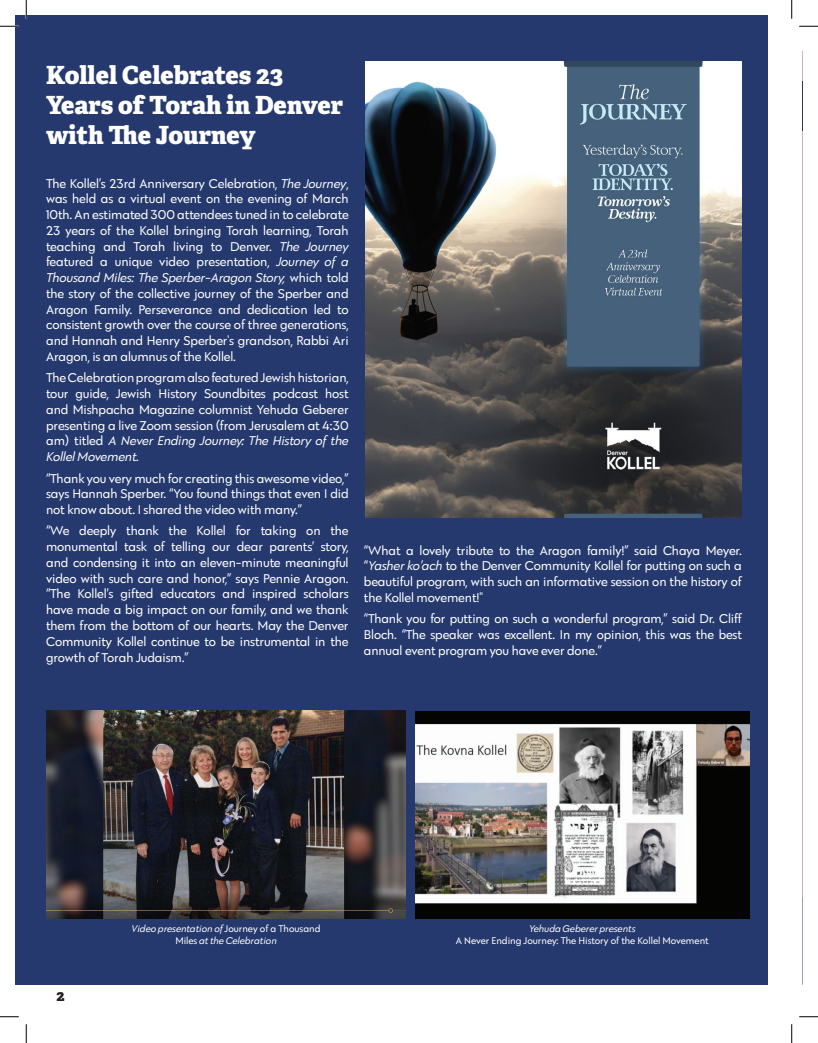
<style>
.page{position:relative;width:818px;height:1043px;background:#fff}
.page>*{position:absolute;margin:0;border:0;box-sizing:border-box;transform-origin:0 0}
.t1{font:800 25px/30px "Adelle";color:#fff}
.t2{font:800 15px "Adelle";color:#231f20}
.t3{font:13.12px/15.8px "Galatea";letter-spacing:-.01em;color:#fff;text-align:justify}
.t4{font:italic 10px/12px "Galatea";color:#fff;text-align:center}
.t5{font:10px "Galatea";color:#fff}
.s1{font-style:italic}
.s2{font-style:normal}
</style>
<div class="page">
<div style="left:15px;top:15px;width:752px;height:969px;background:#25396e"></div>
<img style="left:415px;top:711px;width:334px;height:207px">
<img style="left:365px;top:61px;width:376px;height:456px">
<img style="left:47px;top:710px;width:358px;height:208px">
<svg style="left:802px;top:51px;width:1px;height:933px"></svg>
<svg style="left:0;top:25px;width:19px;height:2px"></svg>
<svg style="left:799px;top:25px;width:19px;height:2px"></svg>
<svg style="left:0;top:1016px;width:19px;height:1px"></svg>
<svg style="left:799px;top:1016px;width:19px;height:1px"></svg>
<svg style="left:25px;top:0;width:2px;height:19px"></svg>
<svg style="left:25px;top:1024px;width:2px;height:18px"></svg>
<svg style="left:791px;top:0;width:1px;height:19px"></svg>
<svg style="left:791px;top:1024px;width:1px;height:18px"></svg>
<h1 class="t1" style="left:46px;top:60px;width:299px">Kollel Celebrates 23<br>Years of Torah in Denver with The Journey</h1>
<p class="t3" style="left:46px;top:175px;width:304px">The Kollel’s 23rd Anniversary Celebration, <span class="s1">The Journey</span>, was held as a virtual event on the evening of March 10th. An estimated 300 attendees tuned in to celebrate 23 years of the Kollel bringing Torah learning, Torah teaching and Torah living to Denver. <span class="s1">The Journey </span>featured a unique video presentation, <span class="s1">Journey of a Thousand Miles: The Sperber-Aragon Story,</span> which told the story of the collective journey of the Sperber and Aragon Family. Perseverance and dedication led to consistent growth over the course of three generations, and Hannah and Henry Sperber's grandson, Rabbi Ari Aragon, is an alumnus of the Kollel.</p>
<p class="t3" style="left:46px;top:370px;width:304px">The Celebration program also featured Jewish historian, tour guide, Jewish History Soundbites podcast host and Mishpacha Magazine columnist Yehuda Geberer presenting a live Zoom session (from Jerusalem at 4:30 am) titled <span class="s1">A Never Ending Journey: The History of the Kollel Movement.</span></p>
<p class="t3" style="left:46px;top:470px;width:304px">“Thank you very much for creating this awesome video,” says Hannah Sperber. “You found things that even I did not know about. I shared the video with many.”</p>
<p class="t3" style="left:46px;top:523px;width:304px">“We deeply thank the Kollel for taking on the monumental task of telling our dear parents’ story, and condensing it into an eleven-minute meaningful video with such care and honor,” says Pennie Aragon. “The Kollel’s gifted educators and inspired scholars have made a big impact on our family, and we thank them from the bottom of our hearts. May the Denver Community Kollel continue to be instrumental in the growth of Torah Judaism.”</p>
<p class="t3" style="left:364px;top:542px;width:379px">“What a lovely tribute to the Aragon family!” said Chaya Meyer. “<span class="s1">Yasher ko’ach</span> to the Denver Community Kollel for putting on such a beautiful program, with such an informative session on the history of the Kollel movement!"</p>
<p class="t3" style="left:364px;top:610px;width:379px">“Thank you for putting on such a wonderful program,” said Dr. Cliff Bloch. “The speaker was excellent. In my opinion, this was the best annual event program you have ever done.”</p>
<p class="t2" style="left:56px;top:986px;width:10px">2</p>
<p class="t4" style="left:132px;top:922px;width:190px">Video presentation of <span class="s2">Journey of a Thousand<br>Miles</span> at the Celebration</p>
<p class="t4" style="left:529px;top:922px;width:108px">Yehuda Geberer presents</p>
<p class="t5" style="left:455px;top:933px;width:254px">A Never Ending Journey: The History of the Kollel Movement</p>
</div>
